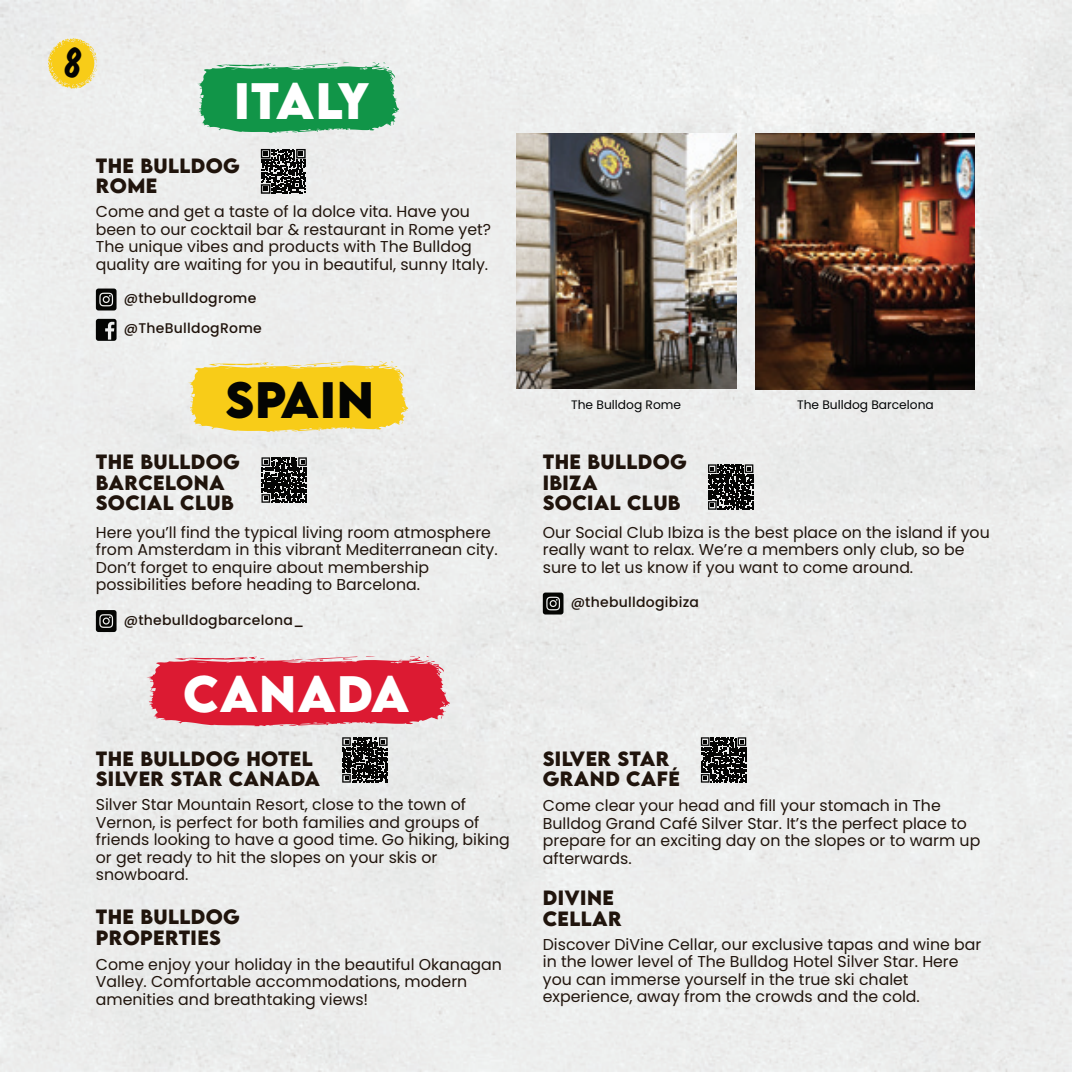
<style>
.page{position:relative;width:1072px;height:1072px;background:#fff}
.page>*{position:absolute;margin:0;border:0;box-sizing:border-box;transform-origin:0 0}
.t1{font:700 45.5px "LEMONMILK";letter-spacing:.02em;color:#fff}
.t2{font:700 45.5px "LEMONMILK";letter-spacing:.02em;color:#040503}
.t3{font:39.2px "Komika Title";color:#040503}
.t4{font:700 18.38px/20.5px "LEMONMILK";letter-spacing:.02em;color:#20140c}
.t5{font:15.75px/17.5px "Poppins";color:#20140c}
.t6{font:500 14px/30.3px "Poppins";letter-spacing:.02em;color:#20140c}
.t7{font:12.25px "Poppins";color:#020405}
</style>
<div class="page">
<div style="left:0;top:0;width:1071px;height:1071px;background:#ecedec"></div>
<svg style="left:197px;top:62px;width:202px;height:71px;background:#35a363"></svg>
<svg style="left:146px;top:655px;width:304px;height:71px;background:#de3d51"></svg>
<img style="left:516px;top:134px;width:220px;height:255px">
<img style="left:755px;top:134px;width:220px;height:256px">
<svg style="left:96px;top:288px;width:20px;height:22px"></svg>
<svg style="left:96px;top:319px;width:21px;height:22px"></svg>
<svg style="left:188px;top:361px;width:220px;height:71px;background:#f6d13b"></svg>
<svg style="left:543px;top:592px;width:20px;height:22px"></svg>
<svg style="left:96px;top:610px;width:20px;height:22px"></svg>
<svg style="left:708px;top:464px;width:45px;height:45px;background:#393938"></svg>
<svg style="left:261px;top:457px;width:46px;height:45px;background:#3a3a39"></svg>
<svg style="left:261px;top:149px;width:45px;height:45px;background:#454544"></svg>
<svg style="left:701px;top:737px;width:45px;height:45px;background:#3a3b3a"></svg>
<svg style="left:342px;top:737px;width:45px;height:45px;background:#3c3c3b"></svg>
<svg style="left:48px;top:38px;width:49px;height:51px;background:#f4d557"></svg>
<h2 class="t3" style="left:66px;top:40px;width:19px">8</h2>
<h1 class="t1" style="left:234px;top:72px;width:137px">ITALY</h1>
<p class="t4" style="left:96px;top:155px;width:146px">THE BULLDOG<br>ROME</p>
<p class="t5" style="left:96px;top:204px;width:397px">Come and get a taste of la dolce vita. Have you been to our cocktail bar &amp; restaurant in Rome yet?<br>The unique vibes and products with The Bulldog quality are waiting for you in beautiful, sunny Italy.</p>
<p class="t6" style="left:124px;top:284px;width:140px">@thebulldogrome @TheBulldogRome</p>
<h1 class="t2" style="left:225px;top:371px;width:150px">SPAIN</h1>
<p class="t4" style="left:96px;top:451px;width:146px">THE BULLDOG<br>BARCELONA<br>SOCIAL CLUB</p>
<p class="t5" style="left:96px;top:525px;width:403px">Here you’ll find the typical living room atmosphere from Amsterdam in this vibrant Mediterranean city.<br>Don’t forget to enquire about membership possibilities before heading to Barcelona.</p>
<p class="t6" style="left:124px;top:606px;width:182px">@thebulldogbarcelona_</p>
<h1 class="t1" style="left:183px;top:665px;width:228px">CANADA</h1>
<p class="t4" style="left:96px;top:748px;width:226px">THE BULLDOG HOTEL<br>SILVER STAR CANADA</p>
<p class="t5" style="left:96px;top:797px;width:415px">Silver Star Mountain Resort, close to the town of Vernon, is perfect for both families and groups of friends looking to have a good time. Go hiking, biking or get ready to hit the slopes on your skis or snowboard.</p>
<p class="t4" style="left:96px;top:906px;width:146px">THE BULLDOG<br>PROPERTIES</p>
<p class="t5" style="left:96px;top:957px;width:407px">Come enjoy your holiday in the beautiful Okanagan<br>Valley. Comfortable accommodations, modern amenities and breathtaking views!</p>
<p class="t7" style="left:571px;top:399px;width:111px">The Bulldog Rome</p>
<p class="t7" style="left:797px;top:399px;width:138px">The Bulldog Barcelona</p>
<p class="t4" style="left:543px;top:451px;width:146px">THE BULLDOG<br>IBIZA<br>SOCIAL CLUB</p>
<p class="t5" style="left:543px;top:525px;width:448px">Our Social Club Ibiza is the best place on the island if you really want to relax. We’re a members only club, so be sure to let us know if you want to come around.</p>
<p class="t6" style="left:570px;top:588px;width:130px">@thebulldogibiza</p>
<p class="t4" style="left:543px;top:748px;width:138px">SILVER STAR<br>GRAND CAFÉ</p>
<p class="t5" style="left:543px;top:798px;width:439px">Come clear your head and fill your stomach in The Bulldog Grand Café Silver Star. It’s the perfect place to prepare for an exciting day on the slopes or to warm up afterwards.</p>
<p class="t4" style="left:543px;top:887px;width:80px">DIVINE<br>CELLAR</p>
<p class="t5" style="left:543px;top:937px;width:440px">Discover DiVine Cellar, our exclusive tapas and wine bar in the lower level of The Bulldog Hotel Silver Star. Here you can immerse yourself in the true ski chalet experience, away from the crowds and the cold.</p>
</div>
